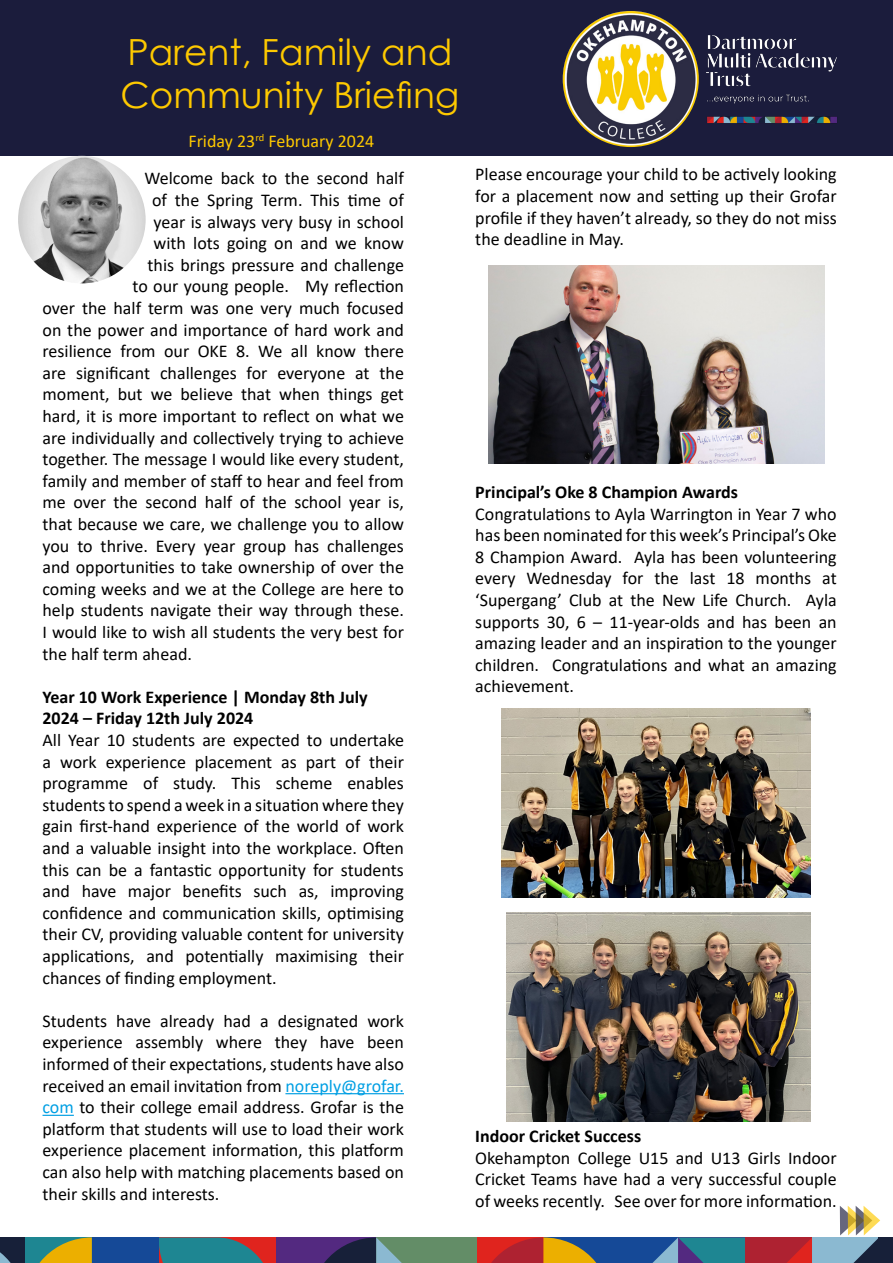
<style>
.page{position:relative;width:893px;height:1263px;background:#fff}
.page>*{position:absolute;margin:0;border:0;box-sizing:border-box;transform-origin:0 0}
.t1{font:36px/43.2px "Century Gothic";color:#fec900}
.t2{font:18px/21.6px "Calibri";color:#000;text-align:justify}
.t3{font:700 18px/21.6px "Calibri";color:#000}
.t4{font:18px "Calibri";color:#fec900}
.s1{color:#009fe3}
</style>
<div class="page">
<div style="left:0;top:0;width:893px;height:156px;background:#1b1c3c"></div>
<img style="left:18px;top:156px;width:128px;height:127px;border-radius:64px">
<hr style="left:285px;top:1093px;width:119px;height:1px;background:#009fe3">
<hr style="left:43px;top:1115px;width:31px;height:1px;background:#009fe3">
<img style="left:563px;top:11px;width:136px;height:136px;border-radius:68px">
<img style="left:706px;top:35px;width:131px;height:89px">
<div style="left:276px;top:1237px;width:100px;height:26px;background:#532980"></div>
<div style="left:376px;top:1237px;width:101px;height:26px;background:#638d67"></div>
<svg style="left:159px;top:1237px;width:117px;height:26px;background:#4f6d74"></svg>
<div style="left:92px;top:1237px;width:67px;height:26px;background:#154997"></div>
<div style="left:879px;top:1237px;width:14px;height:26px;background:#172039"></div>
<svg style="left:0;top:1237px;width:92px;height:26px;background:#6f7e44"></svg>
<svg style="left:324px;top:1237px;width:78px;height:26px"></svg>
<svg style="left:477px;top:1206px;width:403px;height:57px"></svg>
<img style="left:506px;top:912px;width:304px;height:209px">
<img style="left:488px;top:265px;width:336px;height:198px">
<img style="left:502px;top:708px;width:308px;height:189px">
<h1 class="t1" style="left:121px;top:30px;width:340px">Parent, Family and<br>Community Briefing</h1>
<p class="t4" style="left:188px;top:128px;width:187px">Friday 23<sup>rd</sup> February 2024</p>
<p class="t2" style="left:145px;top:167px;width:261px">Welcome back to the second half</p>
<p class="t2" style="left:152px;top:189px;width:253px">of the Spring Term. This time of</p>
<p class="t2" style="left:154px;top:210px;width:252px">year is always very busy in school</p>
<p class="t2" style="left:154px;top:232px;width:252px">with lots going on and we know</p>
<p class="t2" style="left:148px;top:254px;width:258px">this brings pressure and challenge</p>
<p class="t2" style="left:133px;top:275px;width:273px">to our young people. My reflection</p>
<p class="t2" style="left:43px;top:297px;width:363px">over the half term was one very much focused</p>
<p class="t2" style="left:43px;top:318px;width:363px">on the power and importance of hard work and</p>
<p class="t2" style="left:43px;top:340px;width:363px">resilience from our OKE 8. We all know there</p>
<p class="t2" style="left:43px;top:362px;width:363px">are significant challenges for everyone at the</p>
<p class="t2" style="left:43px;top:383px;width:363px">moment, but we believe that when things get</p>
<p class="t2" style="left:43px;top:405px;width:363px">hard, it is more important to reflect on what we</p>
<p class="t2" style="left:43px;top:426px;width:363px">are individually and collectively trying to achieve</p>
<p class="t2" style="left:43px;top:448px;width:363px">together. The message I would like every student,</p>
<p class="t2" style="left:43px;top:470px;width:363px">family and member of staff to hear and feel from</p>
<p class="t2" style="left:43px;top:491px;width:363px">me over the second half of the school year is,</p>
<p class="t2" style="left:43px;top:513px;width:363px">that because we care, we challenge you to allow</p>
<p class="t2" style="left:43px;top:534px;width:363px">you to thrive. Every year group has challenges</p>
<p class="t2" style="left:43px;top:556px;width:363px">and opportunities to take ownership of over the</p>
<p class="t2" style="left:43px;top:578px;width:363px">coming weeks and we at the College are here to</p>
<p class="t2" style="left:43px;top:599px;width:363px">help students navigate their way through these.</p>
<p class="t2" style="left:43px;top:621px;width:363px">I would like to wish all students the very best for</p>
<p class="t2" style="left:43px;top:642px;width:151px">the half term ahead.</p>
<p class="t3" style="left:43px;top:686px;width:327px">Year 10 Work Experience | Monday 8th July<br>2024 – Friday 12th July 2024</p>
<p class="t2" style="left:43px;top:729px;width:363px">All Year 10 students are expected to undertake a work experience placement as part of their programme of study. This scheme enables students to spend a week in a situation where they gain first-hand experience of the world of work and a valuable insight into the workplace. Often this can be a fantastic opportunity for students and have major benefits such as, improving confidence and communication skills, optimising their CV, providing valuable content for university applications, and potentially maximising their chances of finding employment.</p>
<p class="t2" style="left:43px;top:1010px;width:363px">Students have already had a designated work experience assembly where they have been informed of their expectations, students have also received an email invitation from <span class="s1">noreply@grofar. com</span> to their college email address. Grofar is the platform that students will use to load their work experience placement information, this platform can also help with matching placements based on their skills and interests.</p>
<p class="t2" style="left:475px;top:163px;width:363px">Please encourage your child to be actively looking for a placement now and setting up their Grofar profile if they haven’t already, so they do not miss the deadline in May.</p>
<p class="t3" style="left:475px;top:481px;width:264px">Principal’s Oke 8 Champion Awards</p>
<p class="t2" style="left:475px;top:502px;width:363px">Congratulations to Ayla Warrington in Year 7 who has been nominated for this week’s Principal’s Oke 8 Champion Award. Ayla has been volunteering every Wednesday for the last 18 months at ‘Supergang’ Club at the New Life Church. Ayla supports 30, 6 – 11-year-olds and has been an amazing leader and an inspiration to the younger children. Congratulations and what an amazing achievement.</p>
<p class="t3" style="left:475px;top:1125px;width:167px">Indoor Cricket Success</p>
<p class="t2" style="left:475px;top:1147px;width:363px">Okehampton College U15 and U13 Girls Indoor Cricket Teams have had a very successful couple of weeks recently. See over for more information.</p>
</div>
